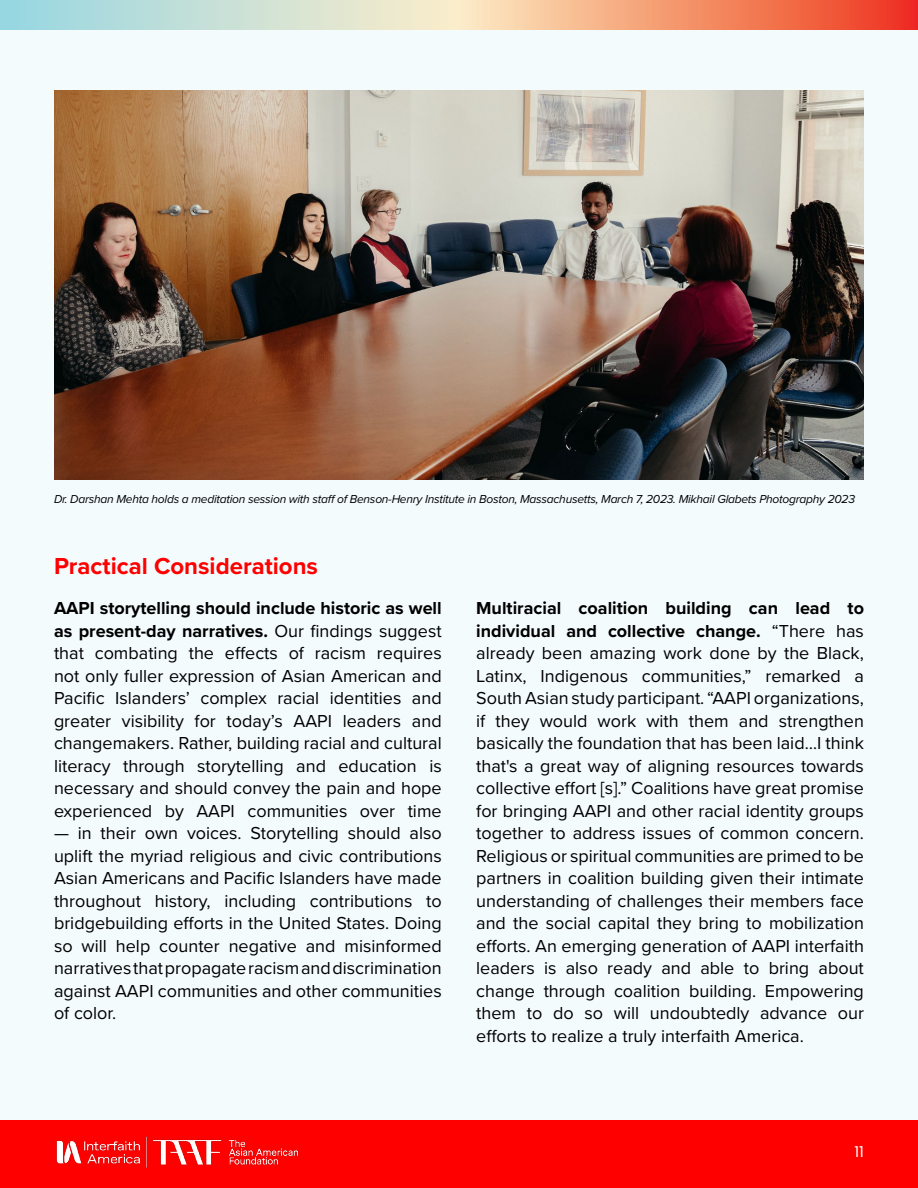
<style>
.page{position:relative;width:918px;height:1188px;background:#f4fbfc}
.page>*{position:absolute;margin:0;border:0;box-sizing:border-box;transform-origin:0 0}
.t1{font:700 24px "Proxima Nova";color:#f00}
.t2{font:18px/22.5px "Proxima Nova";color:#000;text-align:justify}
.t3{font:15px "Poppins";color:#fff}
.t4{font:italic 12px "Proxima Nova";letter-spacing:-.02em;color:#000}
.s1{font-weight:700}
</style>
<div class="page">
<svg style="left:0;top:0;width:918px;height:30px;background:#deb9a1"></svg>
<div style="left:0;top:1120px;width:918px;height:68px;background:#f00"></div>
<img style="left:54px;top:90px;width:810px;height:390px">
<img style="left:56px;top:1136px;width:243px;height:32px">
<p class="t4" style="left:54px;top:490px;width:803px">Dr. Darshan Mehta holds a meditation session with staff of Benson-Henry Institute in Boston, Massachusetts, March 7, 2023. Mikhail Glabets Photography 2023</p>
<h1 class="t1" style="left:54px;top:548px;width:266px">Practical Considerations</h1>
<p class="t2" style="left:54px;top:596px;width:389px"><span class="s1">AAPI storytelling should include historic as well as present-day narratives.</span> Our findings suggest that combating the effects of racism requires not only fuller expression of Asian American and Pacific Islanders’ complex racial identities and greater visibility for today’s AAPI leaders and changemakers. Rather, building racial and cultural literacy through storytelling and education is necessary and should convey the pain and hope experienced by AAPI communities over time</p>
<p class="t2" style="left:54px;top:821px;width:389px">— in their own voices. Storytelling should also uplift the myriad religious and civic contributions Asian Americans and Pacific Islanders have made throughout history, including contributions to bridgebuilding efforts in the United States. Doing so will help counter negative and misinformed narratives that propagate racism and discrimination against AAPI communities and other communities of color.</p>
<p class="t2" style="left:476px;top:596px;width:389px"><span class="s1">Multiracial coalition building can lead to individual and collective change.</span> “There has already been amazing work done by the Black, Latinx, Indigenous communities,” remarked a South Asian study participant. “AAPI organizations, if they would work with them and strengthen basically the foundation that has been laid…I think that's a great way of aligning resources towards collective effort [s].” Coalitions have great promise for bringing AAPI and other racial identity groups together to address issues of common concern.<br>Religious or spiritual communities are primed to be partners in coalition building given their intimate understanding of challenges their members face and the social capital they bring to mobilization efforts. An emerging generation of AAPI interfaith leaders is also ready and able to bring about change through coalition building. Empowering them to do so will undoubtedly advance our efforts to realize a truly interfaith America.</p>
<p class="t3" style="left:854px;top:1143px;width:11px">11</p>
</div>
